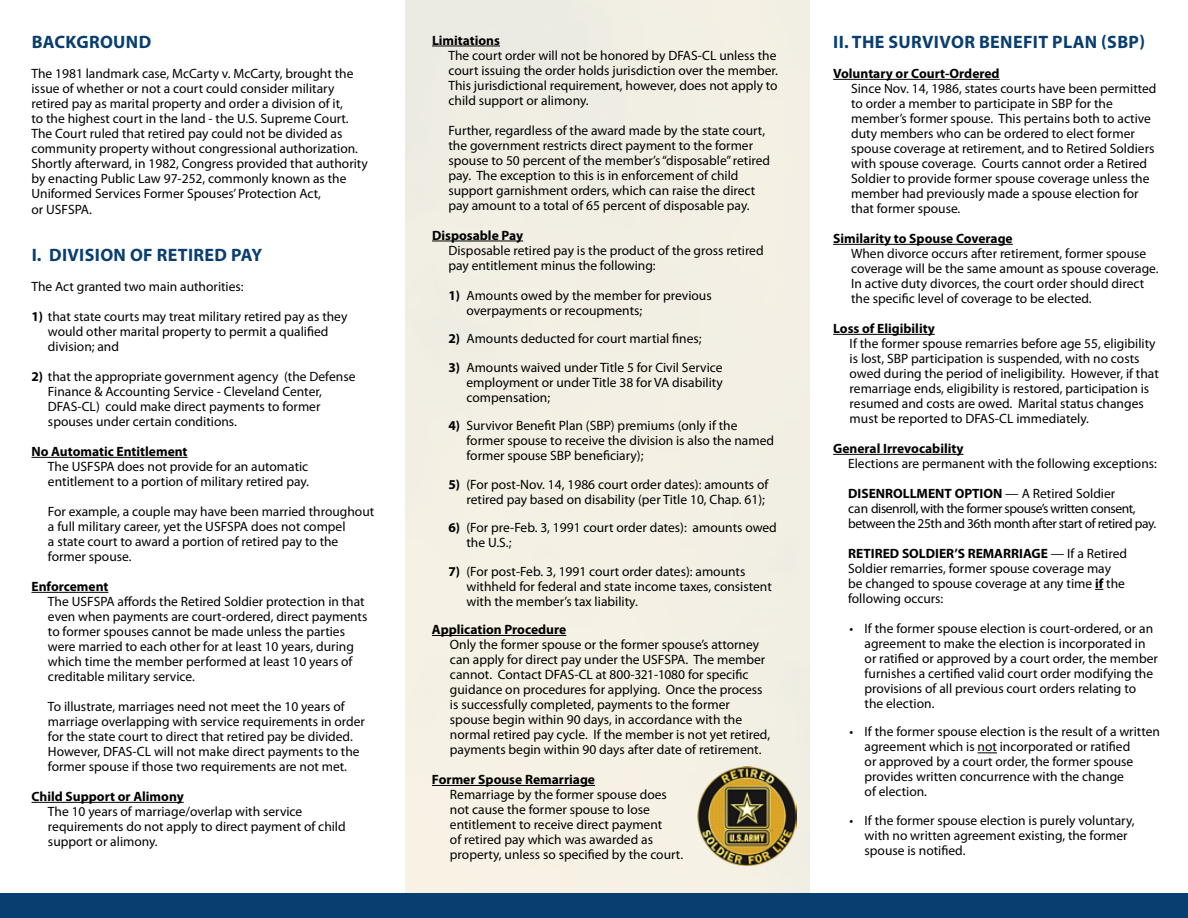
<style>
.page{position:relative;width:1188px;height:918px;background:#fff}
.page>*{position:absolute;margin:0;border:0;box-sizing:border-box;transform-origin:0 0}
.t1{font:700 18px "Myriad Pro";letter-spacing:.02em;color:#093e70}
.t2{font:13.5px/15px "Myriad Pro";color:#000}
.t3{font:700 13.5px "Myriad Pro";color:#000}
.t4{font:13.5px/15px "Myriad Pro";letter-spacing:-.03em;color:#000}
.s1{font-weight:700}
</style>
<div class="page">
<div style="left:405px;top:0;width:405px;height:893px;background:#f4efe4"></div>
<hr style="left:32px;top:457px;width:156px;height:1px;background:#000">
<hr style="left:32px;top:592px;width:76px;height:1px;background:#000">
<hr style="left:32px;top:802px;width:152px;height:1px;background:#000">
<hr style="left:432px;top:46px;width:68px;height:1px;background:#000">
<hr style="left:432px;top:241px;width:91px;height:1px;background:#000">
<hr style="left:432px;top:635px;width:134px;height:1px;background:#000">
<hr style="left:432px;top:785px;width:163px;height:1px;background:#000">
<hr style="left:833px;top:79px;width:167px;height:1px;background:#000">
<hr style="left:833px;top:244px;width:180px;height:1px;background:#000">
<hr style="left:833px;top:334px;width:102px;height:1px;background:#000">
<hr style="left:833px;top:454px;width:131px;height:1px;background:#000">
<svg style="left:978px;top:753px;width:19px;height:1px"></svg>
<div style="left:0;top:893px;width:1188px;height:25px;background:#093e70"></div>
<img style="left:698px;top:767px;width:98px;height:98px">
<h1 class="t1" style="left:32px;top:30px;width:119px">Background</h1>
<p class="t2" style="left:32px;top:66px;width:338px">The 1981 landmark case, McCarty v. McCarty, brought the issue of whether or not a court could consider military retired pay as marital property and order a division of it,<br>to the highest court in the land - the U.S. Supreme Court.<br>The Court ruled that retired pay could not be divided as community property without congressional authorization.<br>Shortly afterward, in 1982, Congress provided that authority by enacting Public Law 97-252, commonly known as the Uniformed Services Former Spouses’ Protection Act,</p>
<p class="t2" style="left:32px;top:202px;width:62px">or USFSPA.</p>
<h1 class="t1" style="left:32px;top:243px;width:135px">I. Division of Reti</h1>
<h1 class="t1" style="left:194px;top:243px;width:70px">red Pay</h1>
<p class="t2" style="left:32px;top:279px;width:214px">The Act granted two main authorities:</p>
<p class="t2" style="left:48px;top:309px;width:301px;text-indent:-16px"><span class="s1">1)</span> that state courts may treat military retired pay as they would other marital property to permit a qualified division; and</p>
<p class="t2" style="left:48px;top:369px;width:309px;text-indent:-16px"><span class="s1">2)</span> that the appropriate government agency (the Defense Finance &amp; Accounting Service - Cleveland Center, DFAS-CL) could make direct payments to former spouses under certain conditions.</p>
<p class="t3" style="left:32px;top:443px;width:158px">No Automatic Entitlement</p>
<p class="t2" style="left:48px;top:459px;width:263px">The USFSPA does not provide for an automatic entitlement to a portion of military retired pay.</p>
<p class="t2" style="left:48px;top:504px;width:328px">For example, a couple may have been married throughout a full military career, yet the USFSPA does not compel<br>a state court to award a portion of retired pay to the former spouse.</p>
<p class="t3" style="left:31px;top:578px;width:78px">Enforcement</p>
<p class="t2" style="left:48px;top:594px;width:321px">The USFSPA affords the Retired Soldier protection in that even when payments are court-ordered, direct payments to former spouses cannot be made unless the parties were married to each other for at least 10 years, during which time the member performed at least 10 years of creditable military service.</p>
<p class="t2" style="left:48px;top:699px;width:319px">To illustrate, marriages need not meet the 10 years of marriage overlapping with service requirements in order for the state court to direct that retired pay be divided.<br>However, DFAS-CL will not make direct payments to the former spouse if those two requirements are not met.</p>
<p class="t3" style="left:31px;top:788px;width:154px">Child Support or Alimony</p>
<p class="t2" style="left:48px;top:804px;width:299px">The 10 years of marriage/overlap with service requirements do not apply to direct payment of child support or alimony.</p>
<p class="t3" style="left:432px;top:31px;width:70px">Limitations</p>
<p class="t2" style="left:448px;top:47px;width:331px;text-align:justify">The court order will not be honored by DFAS-CL unless the court issuing the order holds jurisdiction over the member.<br>This jurisdictional requirement, however, does not apply to child support or alimony.</p>
<p class="t2" style="left:448px;top:122px;width:323px">Further, regardless of the award made by the state court, the government restricts direct payment to the former spouse to 50 percent of the member’s “disposable” retired pay. The exception to this is in enforcement of child support garnishment orders, which can raise the direct pay amount to a total of 65 percent of disposable pay.</p>
<p class="t3" style="left:432px;top:226px;width:93px">Disposable Pay</p>
<p class="t2" style="left:448px;top:242px;width:317px">Disposable retired pay is the product of the gross retired pay entitlement minus the following:</p>
<p class="t2" style="left:466px;top:287px;width:247px;text-indent:-18px"><span class="s1">1)</span> Amounts owed by the member for previous overpayments or recoupments;</p>
<p class="t2" style="left:448px;top:331px;width:255px"><span class="s1">2)</span> Amounts deducted for court martial fines;</p>
<p class="t2" style="left:466px;top:359px;width:258px;text-align:justify;text-indent:-18px"><span class="s1">3)</span> Amounts waived under Title 5 for Civil Service employment or under Title 38 for VA disability compensation;</p>
<p class="t2" style="left:466px;top:418px;width:309px;text-indent:-18px"><span class="s1">4)</span> Survivor Benefit Plan (SBP) premiums (only if the former spouse to receive the division is also the named former spouse SBP beneficiary);</p>
<p class="t2" style="left:448px;top:476px;width:321px;text-align:right"><span class="s1">5)</span> (For post-Nov. 14, 1986 court order dates): amounts of retired pay based on disability (per Title 10, Chap. 61);</p>
<p class="t2" style="left:466px;top:520px;width:312px;text-indent:-18px"><span class="s1">6)</span> (For pre-Feb. 3, 1991 court order dates): amounts owed the U.S.;</p>
<p class="t2" style="left:466px;top:563px;width:307px;text-indent:-18px"><span class="s1">7)</span> (For post-Feb. 3, 1991 court order dates): amounts withheld for federal and state income taxes, consistent with the member’s tax liability.</p>
<p class="t3" style="left:432px;top:621px;width:136px">Application Procedure</p>
<p class="t2" style="left:450px;top:637px;width:322px">Only the former spouse or the former spouse’s attorney can apply for direct pay under the USFSPA. The member cannot. Contact DFAS-CL at 800-321-1080 for specific guidance on procedures for applying. Once the process is successfully completed, payments to the former spouse begin within 90 days, in accordance with the normal retired pay cycle. If the member is not yet retired, payments begin within 90 days after date of retirement.</p>
<p class="t3" style="left:432px;top:771px;width:165px">Former Spouse Remarriage</p>
<p class="t2" style="left:450px;top:787px;width:235px">Remarriage by the former spouse does not cause the former spouse to lose entitlement to receive direct payment<br>of retired pay which was awarded as property, unless so specified by the court.</p>
<h1 class="t1" style="left:833px;top:30px;width:313px">II. The Survivor Benefit Plan (SBP)</h1>
<p class="t3" style="left:833px;top:65px;width:168px">Voluntary or Court-Ordered</p>
<p class="t2" style="left:851px;top:81px;width:307px">Since Nov. 14, 1986, states courts have been permitted to order a member to participate in SBP for the member’s former spouse. This pertains both to active duty members who can be ordered to elect former spouse coverage at retirement, and to Retired Soldiers with spouse coverage. Courts cannot order a Retired Soldier to provide former spouse coverage unless the member had previously made a spouse election for that former spouse.</p>
<p class="t3" style="left:833px;top:230px;width:181px">Similarity to Spouse Coverage</p>
<p class="t2" style="left:851px;top:246px;width:309px">When divorce occurs after retirement, former spouse coverage will be the same amount as spouse coverage.<br>In active duty divorces, the court order should direct the specific level of coverage to be elected.</p>
<p class="t3" style="left:833px;top:320px;width:103px">Loss of Eligibility</p>
<p class="t2" style="left:850px;top:336px;width:311px">If the former spouse remarries before age 55, eligibility is lost, SBP participation is suspended, with no costs owed during the period of ineligibility. However, if that remarriage ends, eligibility is restored, participation is resumed and costs are owed. Marital status changes must be reported to DFAS-CL immediately.</p>
<p class="t3" style="left:833px;top:440px;width:132px">General Irrevocability</p>
<p class="t2" style="left:848px;top:456px;width:310px">Elections are permanent with the following exceptions:</p>
<p class="t3" style="left:848px;top:485px;width:38px">DISENRO</p>
<p class="t4" style="left:848px;top:486px;width:310px;text-indent:55px"><span class="s1">LLMENT OPTION</span> — A Retired Soldier<br>can disenroll, with the former spouse’s written consent, between the 25th and 36th month after start of retired pay.</p>
<p class="t2" style="left:848px;top:546px;width:280px"><span class="s1">RETIRED SOLDIER’S REMARRIAG E</span> — If a Retired Soldier remarries, former spouse coverage may be changed to spouse coverage at any time <span class="s1">if</span> the following occurs:</p>
<p class="t2" style="left:865px;top:621px;width:295px;text-indent:-15px">• If the former spouse election is court-ordered, or an agreement to make the election is incorporated in or ratified or approved by a court order, the member furnishes a certified valid court order modifying the provisions of all previous court orders relating to the election.</p>
<p class="t2" style="left:865px;top:724px;width:297px;text-indent:-15px">• If the former spouse election is the result of a written agreement which is not incorporated or ratified<br>or approved by a court order, the former spouse provides written concurrence with the change<br>of election.</p>
<p class="t2" style="left:865px;top:813px;width:271px;text-indent:-15px">• If the former spouse election is purely voluntary, with no written agreement existing, the former spouse is notified.</p>
</div>
